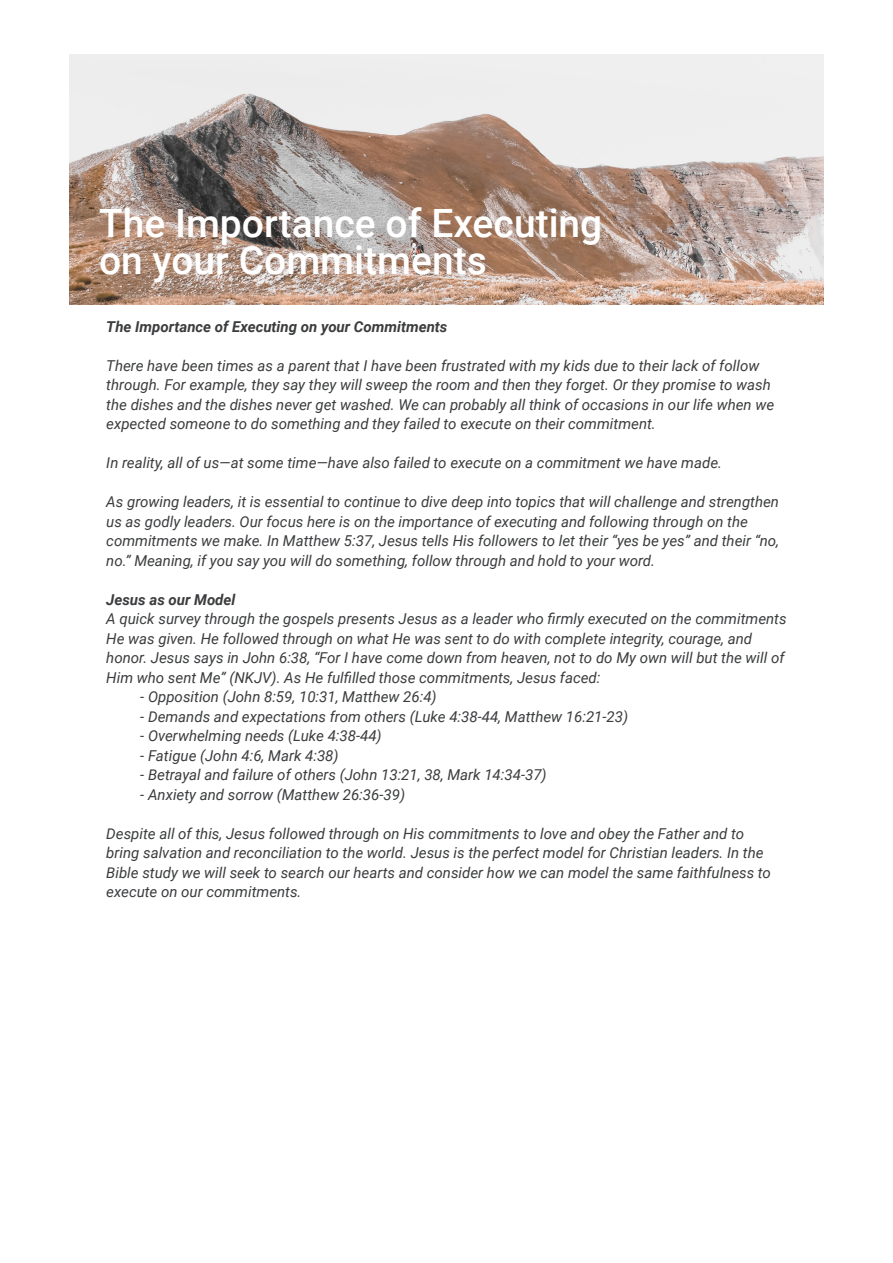
<style>
.page{position:relative;width:893px;height:1263px;background:#fff}
.page>*{position:absolute;margin:0;border:0;box-sizing:border-box;transform-origin:0 0}
.t1{font:500 39px/37.5px "Roboto";color:#fff}
.t2{font:italic 15px/19.5px "Roboto";color:#3b3c3e}
.t3{font:italic 700 15px "Roboto";color:#3b3c3e}
</style>
<div class="page">
<img style="left:70px;top:54px;width:753px;height:250px">
<p class="t1" style="left:99px;top:203px;width:505px">The Importance of Executing on your Commitments</p>
<p class="t3" style="left:106px;top:316px;width:343px">The Importance of Executing on your Commitments</p>
<p class="t2" style="left:106px;top:355px;width:669px">There have been times as a parent that I have been frustrated with my kids due to their lack of follow through. For example, they say they will sweep the room and then they forget. Or they promise to wash the dishes and the dishes never get washed. We can probably all think of occasions in our life when we expected someone to do something and they failed to execute on their commitment.</p>
<p class="t2" style="left:106px;top:452px;width:617px">In reality, all of us—at some time—have also failed to execute on a commitment we have made.</p>
<p class="t2" style="left:106px;top:491px;width:674px">As growing leaders, it is essential to continue to dive deep into topics that will challenge and strengthen us as godly leaders. Our focus here is on the importance of executing and following through on the commitments we make. In Matthew 5:37, Jesus tells His followers to let their “yes be yes” and their “no, no.” Meaning, if you say you will do something, follow through and hold to your word.</p>
<p class="t3" style="left:106px;top:589px;width:131px">Jesus as our Model</p>
<p class="t2" style="left:106px;top:608px;width:682px">A quick survey through the gospels presents Jesus as a leader who firmly executed on the commitments He was given. He followed through on what He was sent to do with complete integrity, courage, and honor. Jesus says in John 6:38, “For I have come down from heaven, not to do My own will but the will of Him who sent Me” (NKJV). As He fulfilled those commitments, Jesus faced:</p>
<p class="t2" style="left:140px;top:686px;width:298px">- Opposition (John 8:59, 10:31, Matthew 26:4)</p>
<p class="t2" style="left:140px;top:706px;width:489px">- Demands and expectations from others (Luke 4:38-44, Matthew 16:21-23)</p>
<p class="t2" style="left:140px;top:725px;width:243px">- Overwhelming needs (Luke 4:38-44)</p>
<p class="t2" style="left:140px;top:745px;width:200px">- Fatigue (John 4:6, Mark 4:38)</p>
<p class="t2" style="left:140px;top:764px;width:408px">- Betrayal and failure of others (John 13:21, 38, Mark 14:34-37)</p>
<p class="t2" style="left:140px;top:784px;width:266px">- Anxiety and sorrow (Matthew 26:36-39)</p>
<p class="t2" style="left:106px;top:823px;width:666px">Despite all of this, Jesus followed through on His commitments to love and obey the Father and to bring salvation and reconciliation to the world. Jesus is the perfect model for Christian leaders. In the Bible study we will seek to search our hearts and consider how we can model the same faithfulness to execute on our commitments.</p>
</div>
